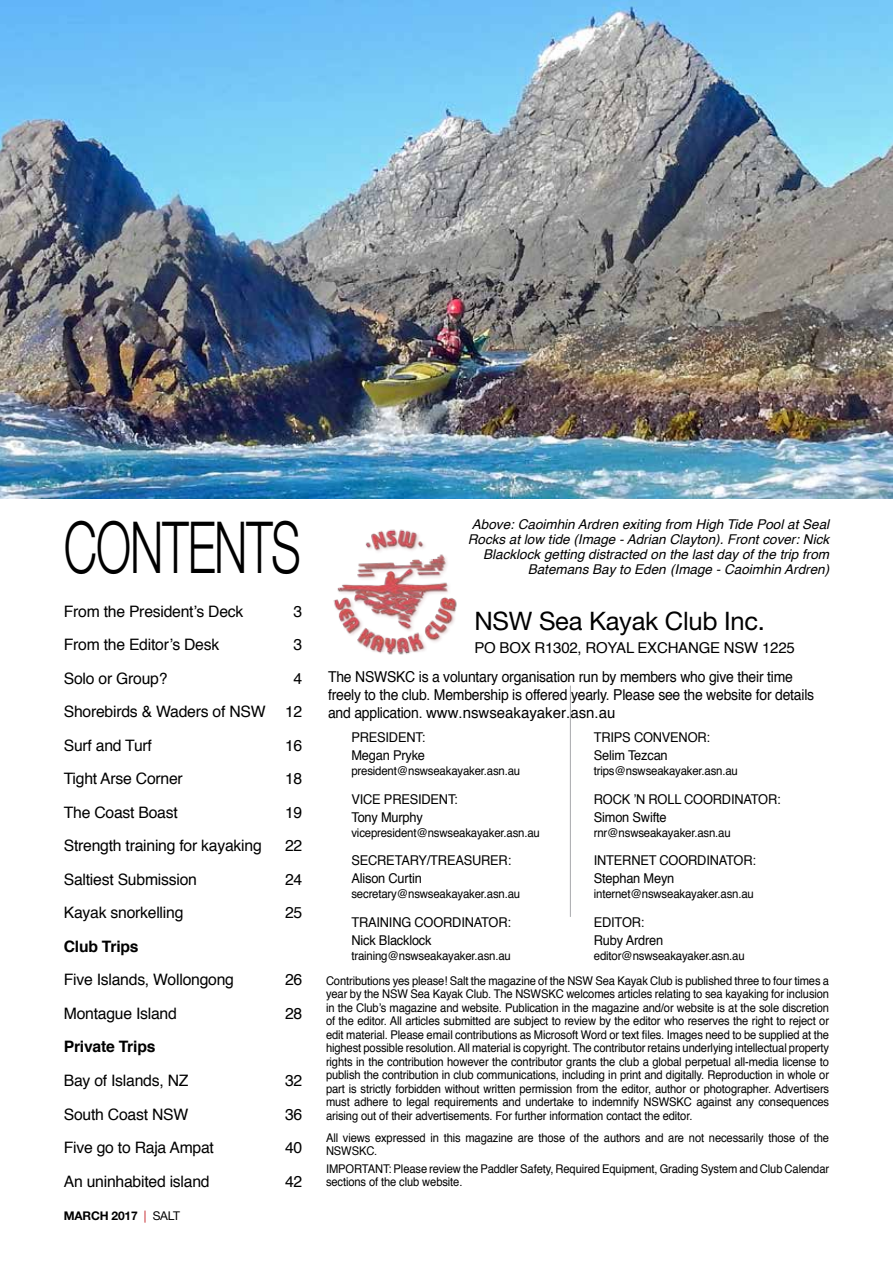
<style>
.page{position:relative;width:893px;height:1263px;background:#fff}
.page>*{position:absolute;margin:0;border:0;box-sizing:border-box;transform-origin:0 0}
.t1{font:300 71.85px "Helvetica Neue CE";letter-spacing:-.02em;color:#000;scale:.66 1}
.t2{font:25.5px "Helvetica Neue";letter-spacing:-.01em;color:#000}
.t3{font:15.75px/33.5px "Helvetica";letter-spacing:-.015em;color:#000;text-align:justify}
.t4{font:700 15.75px "Helvetica";letter-spacing:-.015em;color:#000}
.t5{font:15px/18px "Helvetica";letter-spacing:-.015em;color:#000;scale:.93 1}
.t6{font:15px "Helvetica";letter-spacing:-.015em;color:#000}
.t7{font:13.5px/18px "Helvetica";letter-spacing:-.015em;color:#000;scale:.95 1}
.t8{font:italic 13.5px/15px "Helvetica";color:#000;text-align:right}
.t9{font:12px/13.5px "Helvetica";letter-spacing:-.01em;color:#000;scale:.93 1}
.t10{font:12px "Helvetica";letter-spacing:-.01em;color:#000;scale:.95 1}
.t11{font:700 12px "Helvetica Neue";letter-spacing:-.015em;color:#000}
.s1{font-weight:400;color:#c2151c}
.s2{font-weight:400}
</style>
<div class="page">
<hr style="left:570px;top:686px;width:1px;height:231px;background:#a7a9ac">
<img style="left:333px;top:529px;width:124px;height:126px">
<img style="left:0;top:0;width:893px;height:499px">
<h1 class="t1" style="left:64px;top:503px;width:361px">CONTENTS</h1>
<h3 class="t3" style="left:64px;top:595px;width:181px">From the President’s Deck</h3>
<h3 class="t3" style="left:294px;top:595px;width:10px">3</h3>
<h3 class="t3" style="left:64px;top:628px;width:157px">From the Editor’s Desk</h3>
<h3 class="t3" style="left:294px;top:628px;width:10px">3</h3>
<h3 class="t3" style="left:64px;top:662px;width:105px">Solo or Group?</h3>
<h3 class="t3" style="left:64px;top:662px;width:240px;text-indent:230px">4<br>Shorebirds &amp; Waders of NSW 12<br>Surf and Turf</h3>
<h3 class="t3" style="left:285px;top:729px;width:19px">16</h3>
<h3 class="t3" style="left:64px;top:762px;width:121px">Tight Arse Corner</h3>
<h3 class="t3" style="left:285px;top:762px;width:19px">18</h3>
<h3 class="t3" style="left:64px;top:796px;width:115px">The Coast Boast</h3>
<h3 class="t3" style="left:285px;top:796px;width:19px">19</h3>
<h3 class="t3" style="left:64px;top:829px;width:199px">Strength training for kayaking</h3>
<h3 class="t3" style="left:285px;top:829px;width:19px">22</h3>
<h3 class="t3" style="left:64px;top:863px;width:135px">Saltiest Submission</h3>
<h3 class="t3" style="left:285px;top:863px;width:19px">24</h3>
<h3 class="t3" style="left:64px;top:897px;width:121px">Kayak snorkelling</h3>
<h3 class="t3" style="left:285px;top:897px;width:19px">25</h3>
<h3 class="t4" style="left:64px;top:934px;width:76px">Club Trips</h3>
<h3 class="t3" style="left:64px;top:964px;width:172px">Five Islands, Wollongong</h3>
<h3 class="t3" style="left:285px;top:964px;width:19px">26</h3>
<h3 class="t3" style="left:64px;top:997px;width:115px">Montague Island</h3>
<h3 class="t3" style="left:285px;top:997px;width:19px">28</h3>
<h3 class="t4" style="left:64px;top:1034px;width:93px">Private Trips</h3>
<h3 class="t3" style="left:64px;top:1064px;width:126px">Bay of Islands, NZ</h3>
<h3 class="t3" style="left:285px;top:1064px;width:19px">32</h3>
<h3 class="t3" style="left:64px;top:1098px;width:126px">South Coast NSW</h3>
<h3 class="t3" style="left:285px;top:1098px;width:19px">36</h3>
<h3 class="t3" style="left:64px;top:1131px;width:152px">Five go to Raja Ampat</h3>
<h3 class="t3" style="left:285px;top:1131px;width:19px">40</h3>
<h3 class="t3" style="left:64px;top:1165px;width:147px">An uninhabited island</h3>
<h3 class="t3" style="left:285px;top:1165px;width:19px">42</h3>
<p class="t11" style="left:64px;top:1209px;width:118px">MARCH 2017 <span class="s1">|</span> <span class="s2">SALT</span></p>
<p class="t8" style="left:468px;top:517px;width:363px">Above: Caoimhin Ardren exiting from High Tide Pool at Seal<br>Rocks at low tide (Image - Adrian Clayton). Front cover: Nick<br>Blacklock getting distracted on the last day of the trip from</p>
<p class="t8" style="left:528px;top:562px;width:303px">Batemans Bay to Eden (Image - Caoimhin Ardren)</p>
<h2 class="t2" style="left:474px;top:606px;width:292px">NSW Sea Kayak Club Inc.</h2>
<p class="t6" style="left:474px;top:636px;width:322px">PO BOX R1302, ROYAL EXCHANGE NSW 1225</p>
<p class="t5" style="left:328px;top:668px;width:524px">The NSWSKC is a voluntary organisation run by members who give their time freely to the club. Membership is offered yearly. Please see the website for details and application. www.nswseakayaker.asn.au</p>
<p class="t7" style="left:351px;top:729px;width:79px">PRESIDENT:<br>Megan Pryke</p>
<p class="t10" style="left:351px;top:762px;width:179px">president@nswseakayaker.asn.au</p>
<p class="t7" style="left:351px;top:790px;width:113px">VICE PRESIDENT:<br>Tony Murphy</p>
<p class="t10" style="left:351px;top:823px;width:200px">vicepresident@nswseakayaker.asn.au</p>
<p class="t7" style="left:351px;top:852px;width:170px">SECRETARY/TREASURER:<br>Alison Curtin</p>
<p class="t10" style="left:351px;top:885px;width:179px">secretary@nswseakayaker.asn.au</p>
<p class="t7" style="left:351px;top:913px;width:169px">TRAINING COORDINATOR:<br>Nick Blacklock</p>
<p class="t10" style="left:351px;top:946px;width:169px">training@nswseakayaker.asn.au</p>
<p class="t7" style="left:594px;top:729px;width:124px">TRIPS CONVENOR:<br>Selim Tezcan</p>
<p class="t10" style="left:594px;top:762px;width:153px">trips@nswseakayaker.asn.au</p>
<p class="t7" style="left:594px;top:790px;width:198px">ROCK ’N ROLL COORDINATOR:<br>Simon Swifte</p>
<p class="t10" style="left:594px;top:823px;width:146px">rnr@nswseakayaker.asn.au</p>
<p class="t7" style="left:594px;top:852px;width:172px">INTERNET COORDINATOR:<br>Stephan Meyn</p>
<p class="t10" style="left:594px;top:885px;width:170px">internet@nswseakayaker.asn.au</p>
<p class="t7" style="left:594px;top:913px;width:75px">EDITOR:<br>Ruby Ardren</p>
<p class="t10" style="left:594px;top:946px;width:160px">editor@nswseakayaker.asn.au</p>
<p class="t9" style="left:326px;top:974px;width:543px;text-align:justify">Contributions yes please! Salt the magazine of the NSW Sea Kayak Club is published three to four times a year by the NSW Sea Kayak Club. The NSWSKC welcomes articles relating to sea kayaking for inclusion in the Club’s magazine and website. Publication in the magazine and/or website is at the sole discretion of the editor. All articles submitted are subject to review by the editor who reserves the right to reject or edit material. Please email contributions as Microsoft Word or text files. Images need to be supplied at the highest possible resolution. All material is copyright. The contributor retains underlying intellectual property rights in the contribution however the contributor grants the club a global perpetual all-media license to publish the contribution in club communications, including in print and digitally. Reproduction in whole or part is strictly forbidden without written permission from the editor, author or photographer. Advertisers must adhere to legal requirements and undertake to indemnify NSWSKC against any consequences arising out of their advertisements. For further information contact the editor.</p>
<p class="t9" style="left:326px;top:1131px;width:542px">All views expressed in this magazine are those of the authors and are not necessarily those of the<br>NSWSKC.</p>
<p class="t9" style="left:326px;top:1162px;width:542px">IMPORTANT: Please review the Paddler Safety, Required Equipment, Grading System and Club Calendar sections of the club website.</p>
</div>
